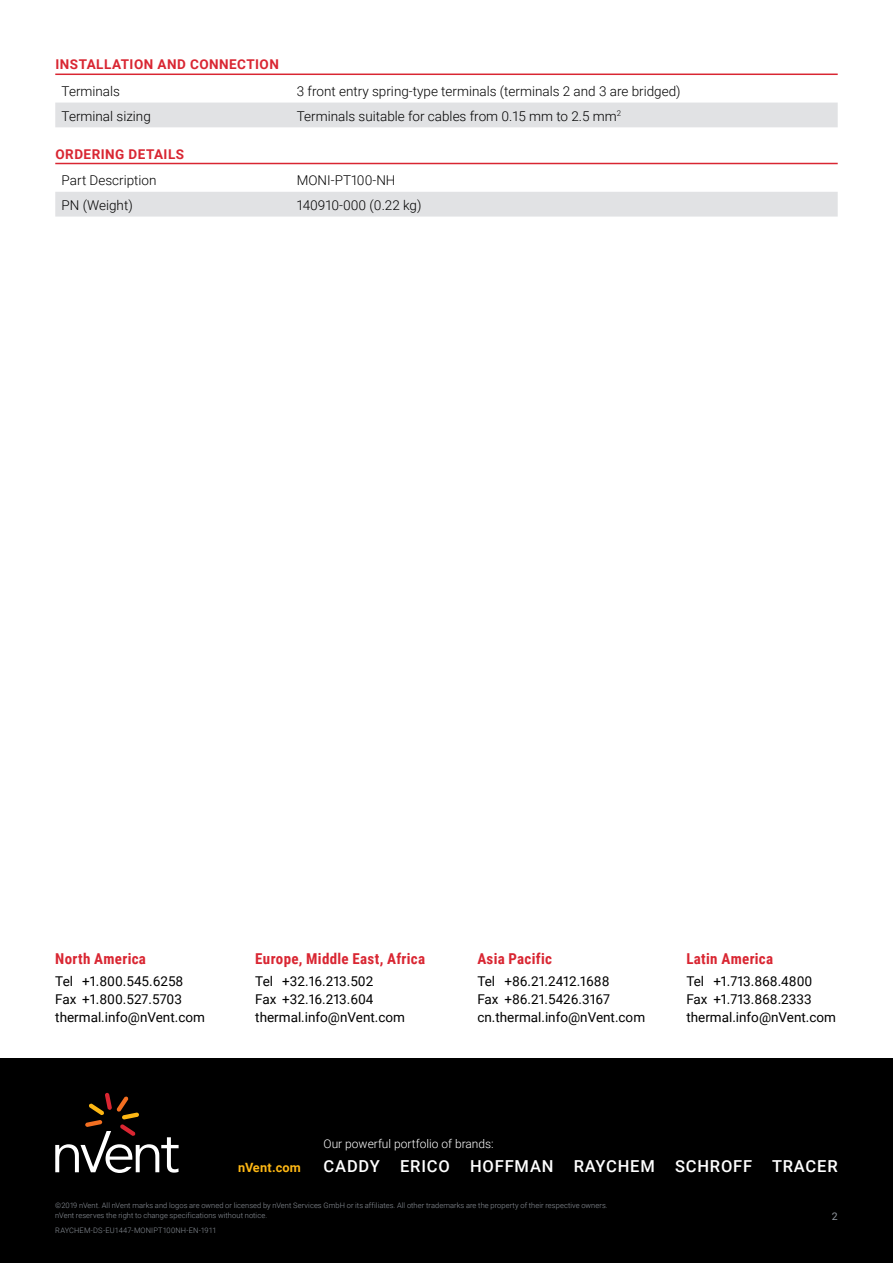
<style>
.page{position:relative;width:893px;height:1263px;background:#fff}
.page>*{position:absolute;margin:0;border:0;box-sizing:border-box;transform-origin:0 0}
.t1{font:500 16.5px "Roboto";letter-spacing:.05em;color:#fff}
.t2{font:700 15px "Roboto Condensed";letter-spacing:.02em;color:#d92632}
.t3{font:13.5px/18px "Roboto";color:#000}
.t4{font:300 13.5px "Roboto";color:#000}
.t5{font:700 13.5px "Roboto";letter-spacing:.035em;color:#d92632}
.t6{font:700 12.75px "Roboto";letter-spacing:.015em;color:#fdb714}
.t7{font:300 12px "Roboto";color:#fff}
.t8{font:10.5px "Roboto";color:#90969e}
.t9{font:300 7.5px/10.5px "Roboto";letter-spacing:.01em;color:#90969e}
</style>
<div class="page">
<div style="left:0;top:1058px;width:893px;height:205px;background:#000"></div>
<svg style="left:55px;top:1093px;width:124px;height:80px"></svg>
<svg style="left:55px;top:103px;width:783px;height:114px"></svg>
<hr style="left:55px;top:74px;width:783px;height:1px;background:#d92632">
<hr style="left:55px;top:163px;width:783px;height:1px;background:#d92632">
<h3 class="t5" style="left:56px;top:55px;width:225px">INSTALLATION AND CONNECTION</h3>
<h3 class="t4" style="left:62px;top:82px;width:60px">Terminals</h3>
<h3 class="t4" style="left:297px;top:82px;width:385px">3 front entry spring-type terminals (terminals 2 and 3 are bridged)</h3>
<h3 class="t4" style="left:62px;top:107px;width:91px">Terminal sizing</h3>
<h3 class="t4" style="left:297px;top:107px;width:326px">Terminals suitable for cables from 0.15 mm to 2.5 mm<sup>2</sup></h3>
<h3 class="t5" style="left:56px;top:144px;width:130px">ORDERING DETAILS</h3>
<h3 class="t4" style="left:62px;top:171px;width:96px">Part Description</h3>
<h3 class="t4" style="left:297px;top:171px;width:100px">MONI-PT100-NH</h3>
<h3 class="t4" style="left:62px;top:196px;width:73px">PN (Weight)</h3>
<h3 class="t4" style="left:297px;top:196px;width:126px">140910-000 (0.22 kg)</h3>
<h2 class="t2" style="left:55px;top:948px;width:92px">North America</h2>
<h3 class="t3" style="left:55px;top:971px;width:151px">Tel +1.800.545.6258<br>Fax +1.800.527.5703 thermal.info@nVent.com</h3>
<h2 class="t2" style="left:255px;top:948px;width:171px">Europe, Middle East, Africa</h2>
<h3 class="t3" style="left:255px;top:971px;width:151px">Tel +32.16.213.502<br>Fax +32.16.213.604 thermal.info@nVent.com</h3>
<h2 class="t2" style="left:477px;top:948px;width:76px">Asia Pacific</h2>
<h3 class="t3" style="left:477px;top:971px;width:169px">Tel +86.21.2412.1688<br>Fax +86.21.5426.3167 cn.thermal.info@nVent.com</h3>
<h2 class="t2" style="left:686px;top:948px;width:88px">Latin America</h2>
<h3 class="t3" style="left:686px;top:971px;width:151px">Tel +1.713.868.4800<br>Fax +1.713.868.2333 thermal.info@nVent.com</h3>
<h3 class="t7" style="left:324px;top:1136px;width:172px">Our powerful portfolio of brands:</h3>
<h1 class="t1" style="left:324px;top:1155px;width:516px">CADDY ERICO HOFFMAN RAYCHEM SCHROFF TRACER</h1>
<h3 class="t6" style="left:238px;top:1159px;width:64px">nVent.com</h3>
<p class="t9" style="left:55px;top:1199px;width:554px">©2019 nVent. All nVent marks and logos are owned or licensed by nVent Services GmbH or its affiliates. All other trademarks are the property of their respective owners. nVent reserves the right to change specifications without notice.</p>
<p class="t9" style="left:55px;top:1224px;width:163px">RAYCHEM-DS-EU1447-MONIPT100NH-EN-1911</p>
<h3 class="t8" style="left:832px;top:1209px;width:7px">2</h3>
</div>
